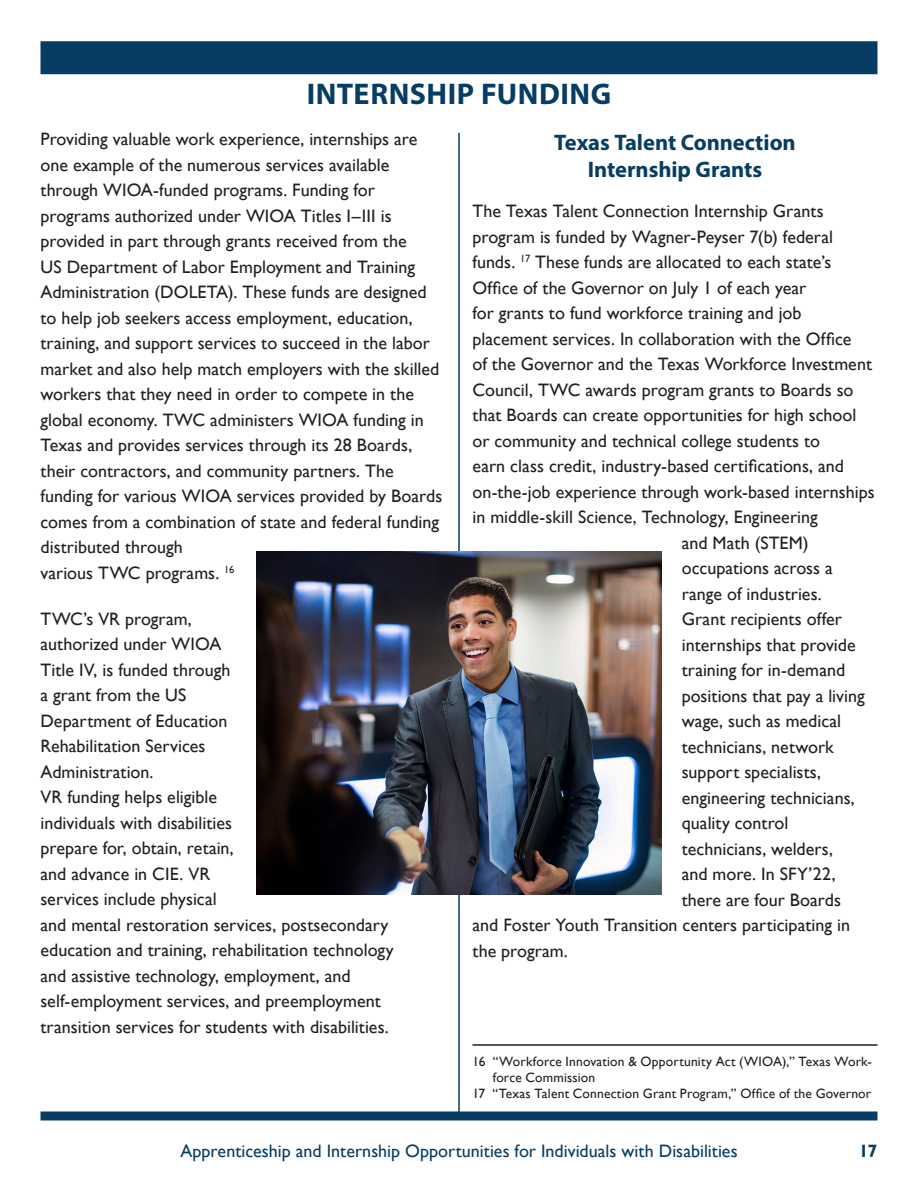
<style>
.page{position:relative;width:918px;height:1188px;background:#fff}
.page>*{position:absolute;margin:0;border:0;box-sizing:border-box;transform-origin:0 0}
.t1{font:700 30px "Myriad Pro";letter-spacing:.02em;color:#073d63}
.t2{font:700 22.5px/27px "Myriad Pro";letter-spacing:-.005em;color:#073d63;text-align:center}
.t3{font:18px/25.5px "Gill Sans";color:#231f20}
.t4{font:18px "Gill Sans";color:#073d63}
.t5{font:700 18px "Gill Sans Std";color:#073d63}
.t6{font:13.5px "Gill Sans";letter-spacing:.01em;color:#231f20}
</style>
<div class="page">
<div style="left:40px;top:41px;width:838px;height:33px;background:#073d63"></div>
<div style="left:40px;top:1111px;width:838px;height:9px;background:#073d63"></div>
<hr style="left:458px;top:133px;width:2px;height:980px;background:#073d63">
<hr style="left:472px;top:1044px;width:406px;height:2px;background:#231f20">
<img style="left:256px;top:552px;width:406px;height:343px">
<h1 class="t1" style="left:307px;top:74px;width:306px">INTERNSHIP FUNDING</h1>
<p class="t3" style="left:40px;top:127px;width:403px">Providing valuable work experience, internships are one example of the numerous services available through WIOA-funded programs. Funding for programs authorized under WIOA Titles I–III is provided in part through grants received from the<br>US Department of Labor Employment and Training Administration (DOLETA). These funds are designed to help job seekers access employment, education, training, and support services to succeed in the labor market and also help match employers with the skilled workers that they need in order to compete in the global economy. TWC administers WIOA funding in Texas and provides services through its 28 Boards, their contractors, and community partners. The funding for various WIOA services provided by Boards comes from a combination of state and federal funding distributed through<br>various TWC programs. <sup>16</sup></p>
<p class="t3" style="left:40px;top:606px;width:355px">TWC’s VR program,<br>authorized under WIOA<br>Title IV, is funded through<br>a grant from the US<br>Department of Education<br>Rehabilitation Services<br>Administration.<br>VR funding helps eligible<br>individuals with disabilities<br>prepare for, obtain, retain,<br>and advance in CIE. VR<br>services include physical<br>and mental restoration services, postsecondary education and training, rehabilitation technology and assistive technology, employment, and self-employment services, and preemployment transition services for students with disabilities.</p>
<p class="t2" style="left:554px;top:128px;width:243px">Texas Talent Connection<br>Internship Grants</p>
<p class="t3" style="left:472px;top:199px;width:353px">The Texas Talent Connection Internship Grants</p>
<p class="t3" style="left:472px;top:224px;width:362px">program is funded by Wagner-Peyser 7(b) federal</p>
<p class="t3" style="left:472px;top:250px;width:360px">funds. <sup>17</sup> These funds are allocated to each state’s</p>
<p class="t3" style="left:473px;top:275px;width:335px">Office of the Governor on July 1 of each year</p>
<p class="t3" style="left:473px;top:301px;width:331px">for grants to fund workforce training and job</p>
<p class="t3" style="left:473px;top:326px;width:380px">placement services. In collaboration with the Office</p>
<p class="t3" style="left:473px;top:352px;width:401px">of the Governor and the Texas Workforce Investment</p>
<p class="t3" style="left:473px;top:377px;width:382px">Council, TWC awards program grants to Boards so</p>
<p class="t3" style="left:473px;top:403px;width:385px">that Boards can create opportunities for high school</p>
<p class="t3" style="left:473px;top:428px;width:349px">or community and technical college students to</p>
<p class="t3" style="left:473px;top:454px;width:373px">earn class credit, industry-based certifications, and</p>
<p class="t3" style="left:473px;top:479px;width:404px">on-the-job experience through work-based internships</p>
<p class="t3" style="left:473px;top:505px;width:347px">in middle-skill Science, Technology, Engineering</p>
<p class="t3" style="left:682px;top:530px;width:128px">and Math (STEM)</p>
<p class="t3" style="left:682px;top:556px;width:153px">occupations across a</p>
<p class="t3" style="left:682px;top:581px;width:142px">range of industries.</p>
<p class="t3" style="left:682px;top:607px;width:162px">Grant recipients offer</p>
<p class="t3" style="left:682px;top:632px;width:175px">internships that provide</p>
<p class="t3" style="left:682px;top:658px;width:165px">training for in-demand</p>
<p class="t3" style="left:682px;top:683px;width:185px">positions that pay a living</p>
<p class="t3" style="left:682px;top:709px;width:161px">wage, such as medical</p>
<p class="t3" style="left:682px;top:734px;width:154px">technicians, network</p>
<p class="t3" style="left:682px;top:760px;width:141px">support specialists,</p>
<p class="t3" style="left:682px;top:785px;width:175px">engineering technicians,</p>
<p class="t3" style="left:682px;top:811px;width:108px">quality control</p>
<p class="t3" style="left:682px;top:836px;width:153px">technicians, welders,</p>
<p class="t3" style="left:682px;top:862px;width:155px">and more. In SFY’22,</p>
<p class="t3" style="left:682px;top:887px;width:161px">there are four Boards</p>
<p class="t3" style="left:473px;top:913px;width:379px">and Foster Youth Transition centers participating in</p>
<p class="t3" style="left:473px;top:938px;width:97px">the program.</p>
<p class="t6" style="left:472px;top:1054px;width:401px">16 “Workforce Innovation &amp; Opportunity Act (WIOA),” Texas Work-</p>
<p class="t6" style="left:493px;top:1070px;width:104px">force Commission</p>
<p class="t6" style="left:472px;top:1086px;width:400px">17 “Texas Talent Connection Grant Program,” Office of the Governor</p>
<p class="t4" style="left:180px;top:1140px;width:559px">Apprenticeship and Internship Opportunities for Individuals with Disabilities</p>
<p class="t5" style="left:859px;top:1140px;width:20px">17</p>
</div>
